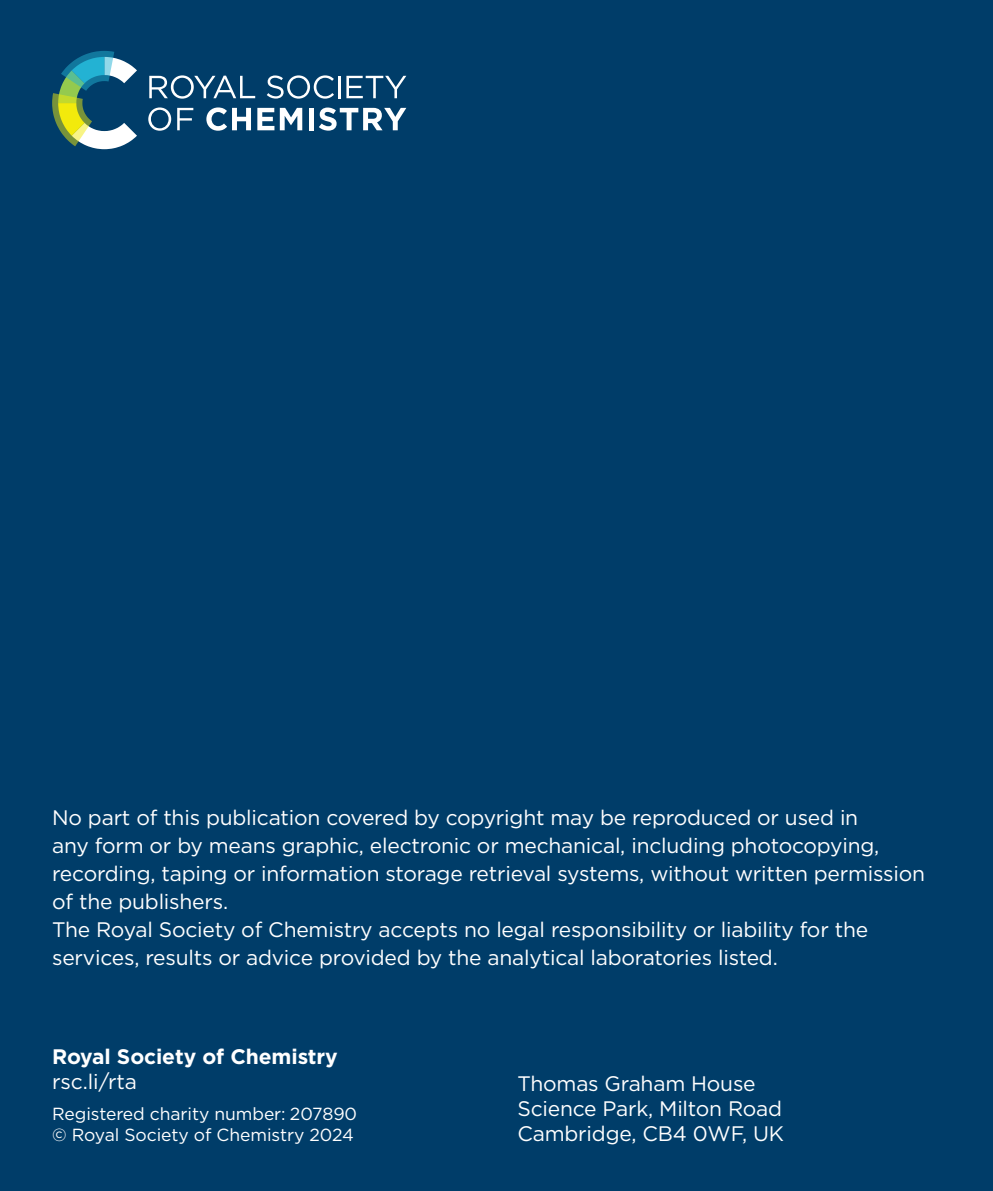
<style>
.page{position:relative;width:993px;height:1191px;background:#fff}
.page>*{position:absolute;margin:0;border:0;box-sizing:border-box;transform-origin:0 0}
.A_Main_Body_Text{font:21px/28px "Gotham";letter-spacing:-.01em;color:#fff}
.t1{font:700 21px "Gotham";letter-spacing:-.005em;color:#fff}
.t2{font:17.5px "Gotham";letter-spacing:-.005em;color:#fff}
</style>
<div class="page">
<div style="left:0;top:0;width:992px;height:1191px;background:#003d69"></div>
<svg style="left:149px;top:75px;width:106px;height:24px"></svg>
<svg style="left:267px;top:75px;width:67px;height:24px"></svg>
<hr style="left:338px;top:76px;width:2px;height:22px;background:#fff">
<svg style="left:346px;top:76px;width:60px;height:22px"></svg>
<svg style="left:148px;top:107px;width:23px;height:24px"></svg>
<svg style="left:177px;top:108px;width:16px;height:22px"></svg>
<svg style="left:206px;top:107px;width:45px;height:24px"></svg>
<svg style="left:257px;top:108px;width:17px;height:22px"></svg>
<svg style="left:280px;top:108px;width:22px;height:22px"></svg>
<div style="left:309px;top:108px;width:5px;height:22px;background:#fff"></div>
<svg style="left:319px;top:108px;width:87px;height:23px"></svg>
<svg style="left:52px;top:51px;width:85px;height:98px"></svg>
<p class="A_Main_Body_Text" style="left:52px;top:802px;width:874px">No part of this publication covered by copyright may be reproduced or used in<br>any form or by means graphic, electronic or mechanical, including photocopying, recording, taping or information storage retrieval systems, without written permission of the publishers.</p>
<p class="A_Main_Body_Text" style="left:52px;top:914px;width:817px">The Royal Society of Chemistry accepts no legal responsibility or liability for the services, results or advice provided by the analytical laboratories listed.</p>
<p class="t1" style="left:52px;top:1042px;width:287px">Royal Society of Chemistry</p>
<p class="A_Main_Body_Text" style="left:52px;top:1067px;width:86px">rsc.li/rta</p>
<p class="t2" style="left:52px;top:1102px;width:306px">Registered charity number: 207890</p>
<p class="t2" style="left:52px;top:1123px;width:303px">© Royal Society of Chemistry 2024</p>
<p class="A_Main_Body_Text" style="left:517px;top:1068px;width:240px">Thomas Graham House</p>
<p class="A_Main_Body_Text" style="left:517px;top:1094px;width:266px">Science Park, Milton Road</p>
<p class="A_Main_Body_Text" style="left:517px;top:1119px;width:268px">Cambridge, CB4 0WF, UK</p>
</div>
